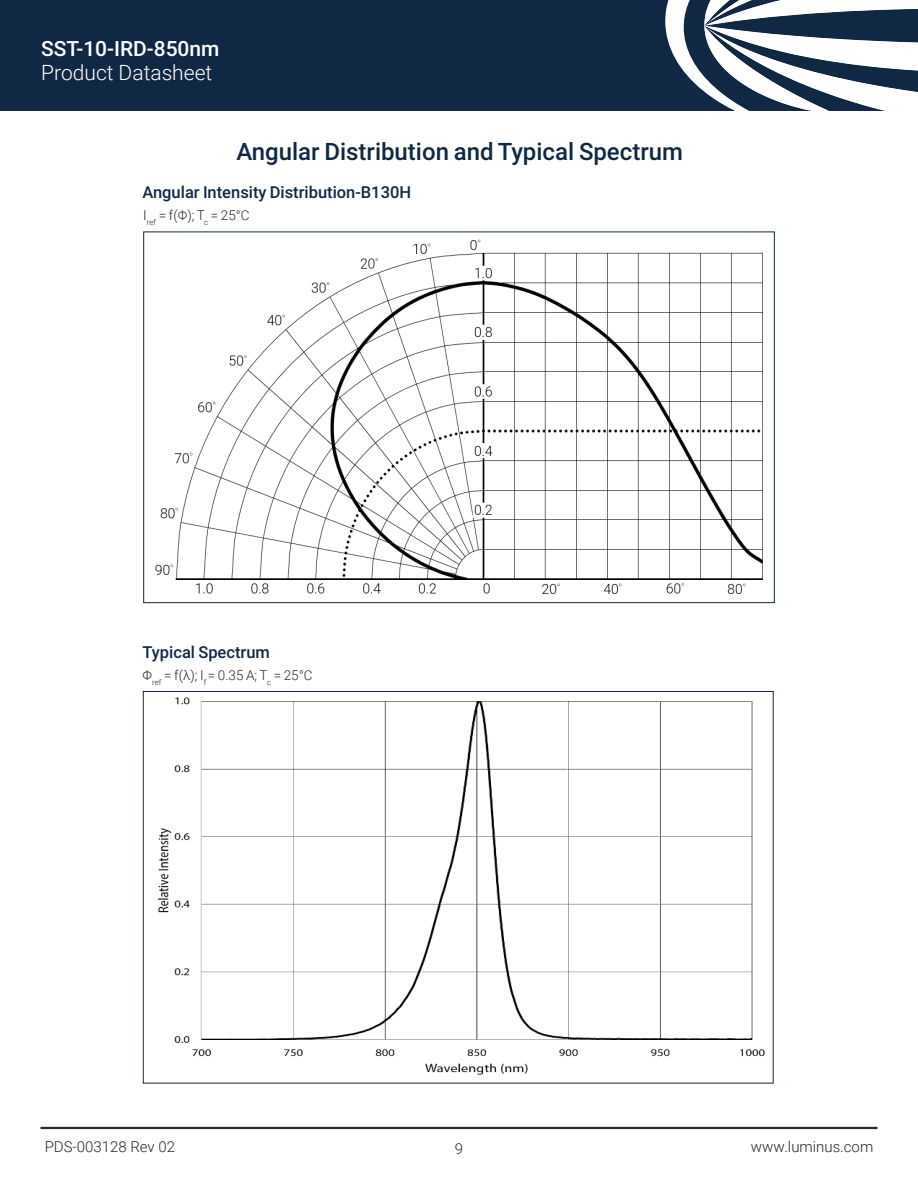
<style>
.page{position:relative;width:918px;height:1188px;background:#fff}
.page>*{position:absolute;margin:0;border:0;box-sizing:border-box;transform-origin:0 0}
.t1{font:500 24px "Roboto";color:#112845}
.t2{font:500 21px "Roboto";color:#fff}
.t3{font:300 21px "Roboto";color:#fff}
.t4{font:500 16.5px "Roboto";color:#112845}
.t5{font:300 15px "Roboto";color:#2b2829}
.t6{font:300 13.5px "Roboto";color:#2b2829}
</style>
<div class="page">
<div style="left:0;top:0;width:918px;height:110px;background:#112845"></div>
<svg style="left:665px;top:0;width:253px;height:110px"></svg>
<img style="left:157px;top:697px;width:608px;height:378px">
<hr style="left:41px;top:1127px;width:837px;height:2px;background:#2b2829">
<img style="left:155px;top:239px;width:608px;height:355px">
<p class="t2" style="left:41px;top:39px;width:180px">SST-10-IRD-850nm</p>
<p class="t3" style="left:41px;top:63px;width:173px">Product Datasheet</p>
<h1 class="t1" style="left:236px;top:141px;width:448px">Angular Distribution and Typical Spectrum</h1>
<p class="t4" style="left:143px;top:185px;width:270px">Angular Intensity Distribution-B130H</p>
<p class="t6" style="left:143px;top:210px;width:108px">I<sub>ref</sub> = f(Φ); T<sub>c</sub> = 25°C</p>
<p class="t4" style="left:143px;top:645px;width:129px">Typical Spectrum</p>
<p class="t6" style="left:143px;top:666px;width:172px">Φ<sub>ref</sub> = f(λ); I<sub>f</sub> = 0.35 A; T<sub>c</sub> = 25°C</p>
<p class="t5" style="left:45px;top:1140px;width:132px">PDS-003128 Rev 02</p>
<p class="t5" style="left:751px;top:1140px;width:124px">www.luminus.com</p>
<p class="t5" style="left:455px;top:1143px;width:10px">9</p>
</div>
